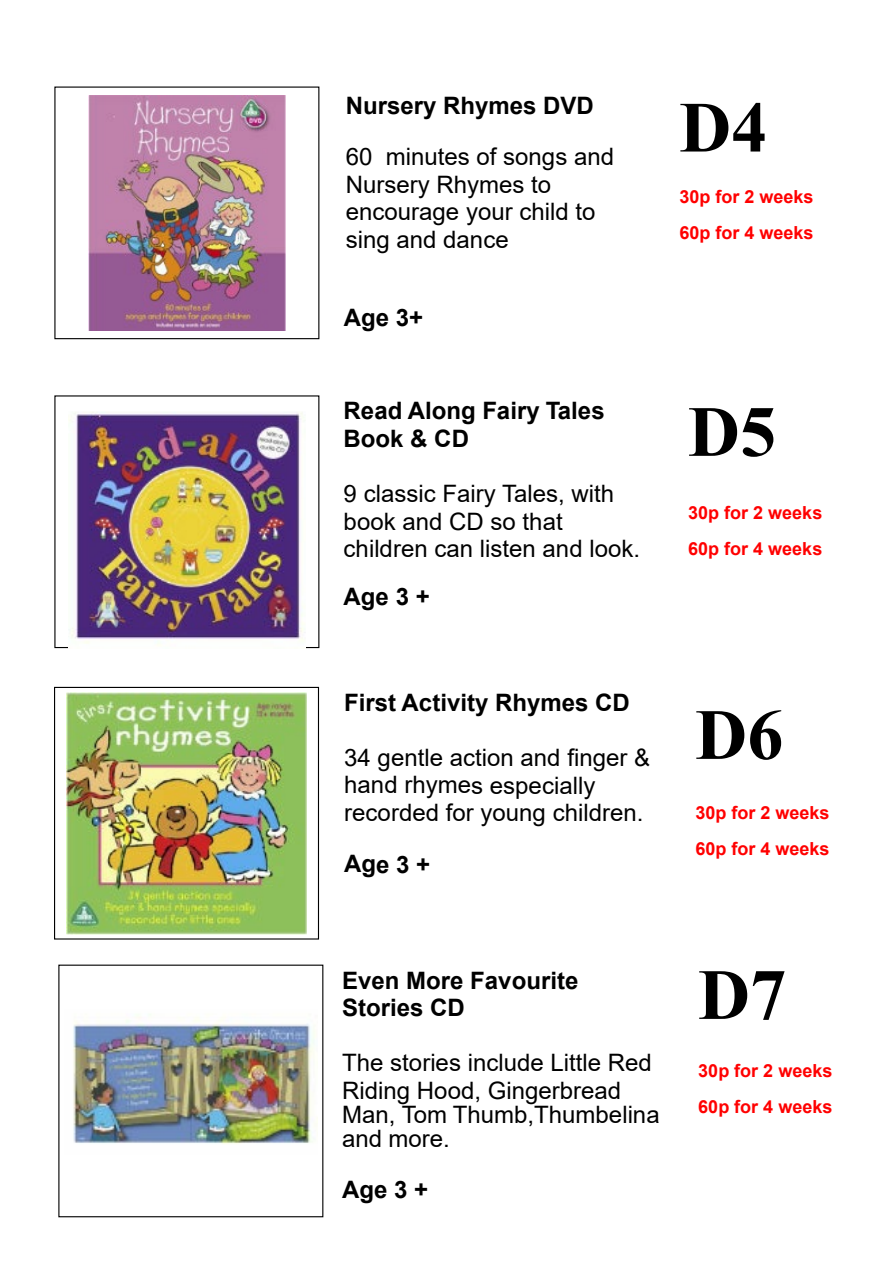
<style>
.page{position:relative;width:893px;height:1263px;background:#fff}
.page>*{position:absolute;margin:0;border:0;box-sizing:border-box;transform-origin:0 0}
.t1{font:700 72px "Times New Roman";color:#000}
.t2{font:24px/27.5px "Arial";color:#000}
.t3{font:700 24px/27.5px "Arial";color:#000}
.t4{font:700 18px/35.7px "Arial";color:#f00}
</style>
<div class="page">
<img style="left:69px;top:412px;width:235px;height:234px">
<div style="left:54px;top:687px;width:265px;height:252px;border:1px solid #000"></div>
<img style="left:67px;top:692px;width:239px;height:242px">
<img style="left:73px;top:1014px;width:244px;height:130px">
<img style="left:89px;top:96px;width:196px;height:234px">
<p class="t3" style="left:346px;top:94px;width:250px">Nursery Rhymes DVD</p>
<p class="t2" style="left:346px;top:145px;width:270px">60 minutes of songs and<br>Nursery Rhymes to encourage your child to sing and dance</p>
<p class="t3" style="left:344px;top:306px;width:81px">Age 3+</p>
<p class="t3" style="left:344px;top:399px;width:263px">Read Along Fairy Tales<br>Book &amp; CD</p>
<p class="t2" style="left:344px;top:482px;width:298px">9 classic Fairy Tales, with book and CD so that children can listen and look.</p>
<p class="t3" style="left:344px;top:585px;width:88px">Age 3 +</p>
<h1 class="t1" style="left:679px;top:103px;width:90px">D4</h1>
<p class="t4" style="left:679px;top:181px;width:136px">30p for 2 weeks<br>60p for 4 weeks</p>
<h1 class="t1" style="left:688px;top:407px;width:90px">D5</h1>
<p class="t4" style="left:688px;top:496px;width:136px">30p for 2 weeks<br>60p for 4 weeks</p>
<p class="t3" style="left:344px;top:691px;width:287px">First Activity Rhymes CD</p>
<p class="t2" style="left:344px;top:746px;width:307px">34 gentle action and finger &amp; hand rhymes especially recorded for young children.</p>
<p class="t3" style="left:344px;top:852px;width:88px">Age 3 +</p>
<h1 class="t1" style="left:695px;top:710px;width:90px">D6</h1>
<p class="t4" style="left:695px;top:796px;width:136px">30p for 2 weeks<br>60p for 4 weeks</p>
<p class="t3" style="left:342px;top:969px;width:238px">Even More Favourite<br>Stories CD</p>
<p class="t2" style="left:342px;top:1051px;width:311px">The stories include Little Red<br>Riding Hood, Gingerbread</p>
<p class="t2" style="left:342px;top:1104px;width:319px;line-height:24px">Man, Tom Thumb,Thumbelina and more.</p>
<p class="t3" style="left:342px;top:1178px;width:88px">Age 3 +</p>
<h1 class="t1" style="left:698px;top:970px;width:90px">D7</h1>
<p class="t4" style="left:698px;top:1054px;width:136px">30p for 2 weeks<br>60p for 4 weeks</p>
</div>
